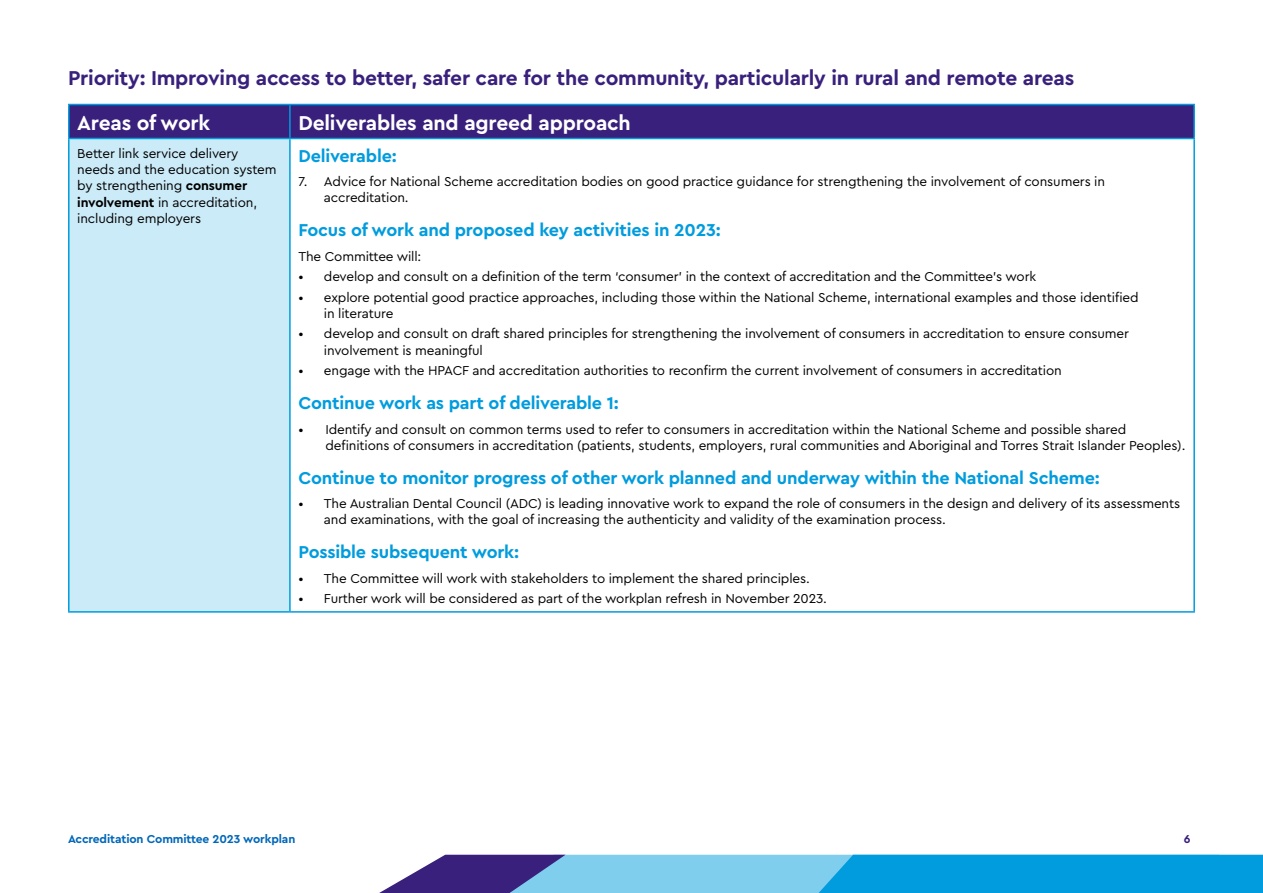
<style>
.page{position:relative;width:1263px;height:893px;background:#fff}
.page>*{position:absolute;margin:0;border:0;box-sizing:border-box;transform-origin:0 0}
.t1{font:700 21px "Cera Pro";letter-spacing:-.01em;color:#39207c}
.t2{font:700 21px "Cera Pro";letter-spacing:-.01em;color:#fff}
.t3{font:700 18px "Cera Pro";letter-spacing:-.01em;color:#009cde}
.t4{font:13.5px/16.2px "Cera Pro";letter-spacing:-.01em;color:#000}
.t5{font:700 12px "Cera Pro";letter-spacing:-.01em;color:#0067b9}
.t6{font:700 12px "Cera Pro";color:#39207c}
.s1{font-weight:700}
</style>
<div class="page">
<svg style="left:379px;top:855px;width:884px;height:38px;background:#3d9fd6"></svg>
<div style="left:70px;top:105px;width:1123px;height:33px;background:#39207c"></div>
<div style="left:69px;top:138px;width:221px;height:474px;background:#ccebf8"></div>
<hr style="left:68px;top:104px;width:222px;height:1px;background:#009cde">
<hr style="left:68px;top:105px;width:2px;height:33px;background:#009cde">
<hr style="left:290px;top:104px;width:905px;height:1px;background:#009cde">
<hr style="left:289px;top:105px;width:2px;height:33px;background:#009cde">
<hr style="left:1193px;top:105px;width:2px;height:33px;background:#009cde">
<hr style="left:68px;top:138px;width:222px;height:1px;background:#009cde">
<hr style="left:68px;top:139px;width:2px;height:472px;background:#009cde">
<hr style="left:290px;top:138px;width:905px;height:1px;background:#009cde">
<hr style="left:289px;top:139px;width:2px;height:472px;background:#009cde">
<hr style="left:1193px;top:139px;width:2px;height:472px;background:#009cde">
<hr style="left:68px;top:611px;width:222px;height:2px;background:#009cde">
<hr style="left:290px;top:611px;width:905px;height:2px;background:#009cde">
<h1 class="t1" style="left:68px;top:64px;width:1008px">Priority: Improving access to better, safer care for the community, particularly in rural and remote areas</h1>
<h1 class="t2" style="left:77px;top:109px;width:134px">Areas of work</h1>
<h1 class="t2" style="left:298px;top:109px;width:334px">Deliverables and agreed approach</h1>
<p class="t4" style="left:77px;top:145px;width:201px">Better link service delivery needs and the education system by strengthening <span class="s1">consumer involvement</span> in accreditation, including employers</p>
<h2 class="t3" style="left:298px;top:144px;width:100px">Deliverable:</h2>
<p class="t4" style="left:324px;top:173px;width:783px;text-indent:-26px">7. Advice for National Scheme accreditation bodies on good practice guidance for strengthening the involvement of consumers in accreditation.</p>
<h2 class="t3" style="left:298px;top:218px;width:424px">Focus of work and proposed key activities in 2023:</h2>
<p class="t4" style="left:298px;top:248px;width:124px">The Committee will:</p>
<p class="t4" style="left:298px;top:268px;width:739px">• develop and consult on a definition of the term ‘consumer’ in the context of accreditation and the Committee’s work</p>
<p class="t4" style="left:324px;top:289px;width:816px;text-indent:-26px">• explore potential good practice approaches, including those within the National Scheme, international examples and those identified in literature</p>
<p class="t4" style="left:324px;top:325px;width:807px;text-indent:-26px">• develop and consult on draft shared principles for strengthening the involvement of consumers in accreditation to ensure consumer involvement is meaningful</p>
<p class="t4" style="left:298px;top:362px;width:765px">• engage with the HPACF and accreditation authorities to reconfirm the current involvement of consumers in accreditation</p>
<h2 class="t3" style="left:298px;top:391px;width:322px">Continue work as part of deliverable 1:</h2>
<p class="t4" style="left:325px;top:420px;width:861px;text-indent:-27px">• Identify and consult on common terms used to refer to consumers in accreditation within the National Scheme and possible shared definitions of consumers in accreditation (patients, students, employers, rural communities and Aboriginal and Torres Strait Islander Peoples).</p>
<h2 class="t3" style="left:298px;top:466px;width:803px">Continue to monitor progress of other work planned and underway within the National Scheme:</h2>
<p class="t4" style="left:324px;top:495px;width:858px;text-indent:-26px">• The Australian Dental Council (ADC) is leading innovative work to expand the role of consumers in the design and delivery of its assessments and examinations, with the goal of increasing the authenticity and validity of the examination process.</p>
<h2 class="t3" style="left:298px;top:540px;width:222px">Possible subsequent work:</h2>
<p class="t4" style="left:298px;top:570px;width:513px">• The Committee will work with stakeholders to implement the shared principles.</p>
<p class="t4" style="left:298px;top:590px;width:530px">• Further work will be considered as part of the workplan refresh in November 2023.</p>
<p class="t5" style="left:68px;top:831px;width:229px">Accreditation Committee 2023 workplan</p>
<p class="t6" style="left:1184px;top:831px;width:8px">6</p>
</div>
